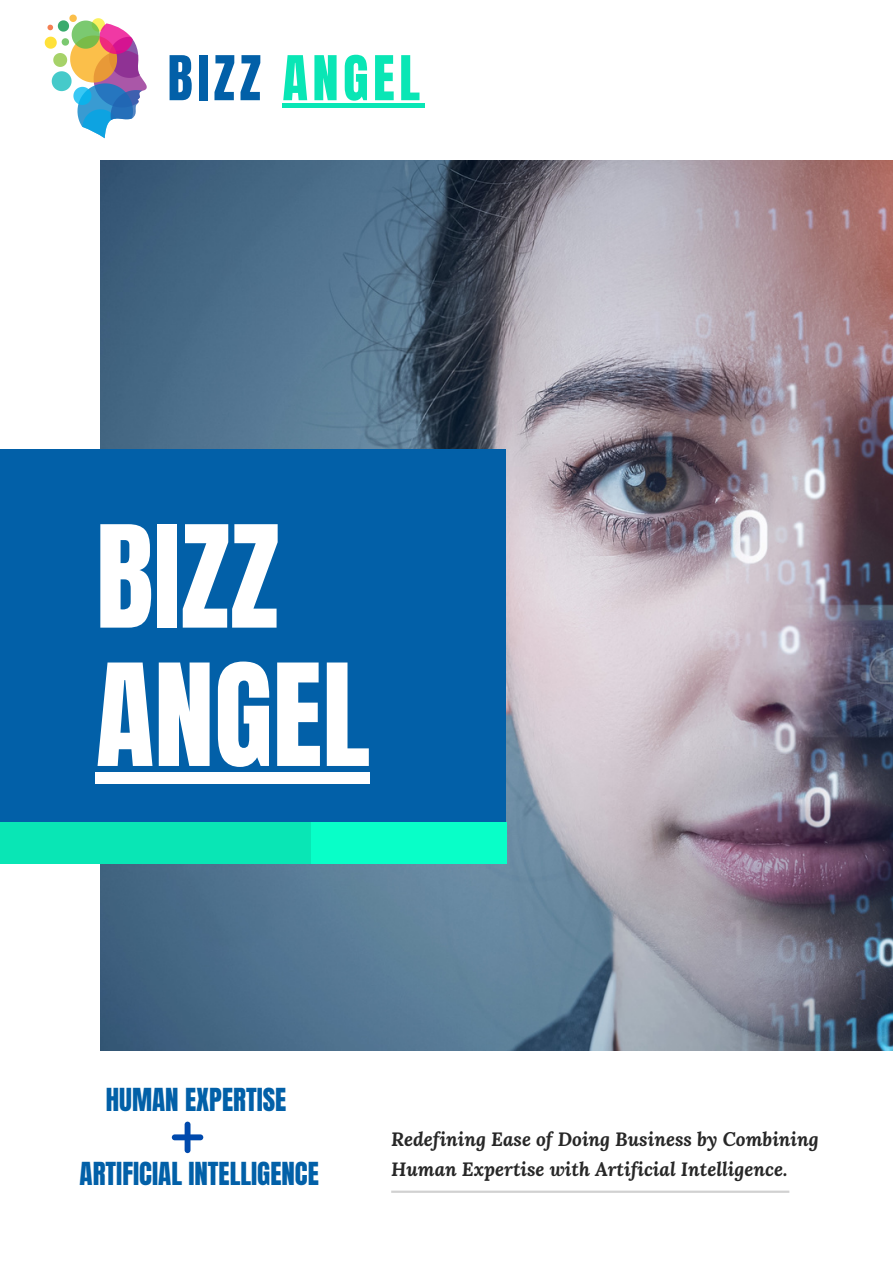
<style>
.page{position:relative;width:893px;height:1264px;background:#fff}
.page>*{position:absolute;margin:0;border:0;box-sizing:border-box;transform-origin:0 0}
.t1{font:120.45px "Anton";color:#fff}
.t2{font:52.5px "Anton";letter-spacing:.085em;color:#09e6b5}
.t3{font:27px "Anton";color:#0260a8}
.t4{font:italic 700 19.05px/29.2px "Lora";color:#272727}
.s1{color:#0260a8}
</style>
<div class="page">
<img style="left:100px;top:161px;width:792px;height:889px">
<div style="left:0;top:449px;width:506px;height:377px;background:#0260a8"></div>
<div style="left:0;top:822px;width:311px;height:41px;background:#09e6b5"></div>
<div style="left:311px;top:822px;width:195px;height:41px;background:#08ffc8"></div>
<hr style="left:391px;top:1190px;width:398px;height:2px;background:#d1d1d1">
<div style="left:96px;top:772px;width:274px;height:12px;background:#fff"></div>
<svg style="left:45px;top:15px;width:102px;height:123px"></svg>
<svg style="left:172px;top:1121px;width:31px;height:32px"></svg>
<hr style="left:282px;top:104px;width:142px;height:4px;background:#09e6b5">
<p class="t2" style="left:167px;top:40px;width:254px"><span class="s1">BIZZ</span> ANGEL</p>
<p class="t1" style="left:96px;top:490px;width:185px">BIZZ</p>
<p class="t1" style="left:96px;top:629px;width:276px">ANGEL</p>
<p class="t3" style="left:106px;top:1080px;width:182px">HUMAN EXPERTISE</p>
<p class="t3" style="left:80px;top:1154px;width:241px">ARTIFICIAL INTELLIGENCE</p>
<p class="t4" style="left:391px;top:1124px;width:429px">Redefining Ease of Doing Business by Combining<br>Human Expertise with Artificial Intelligence.</p>
</div>
